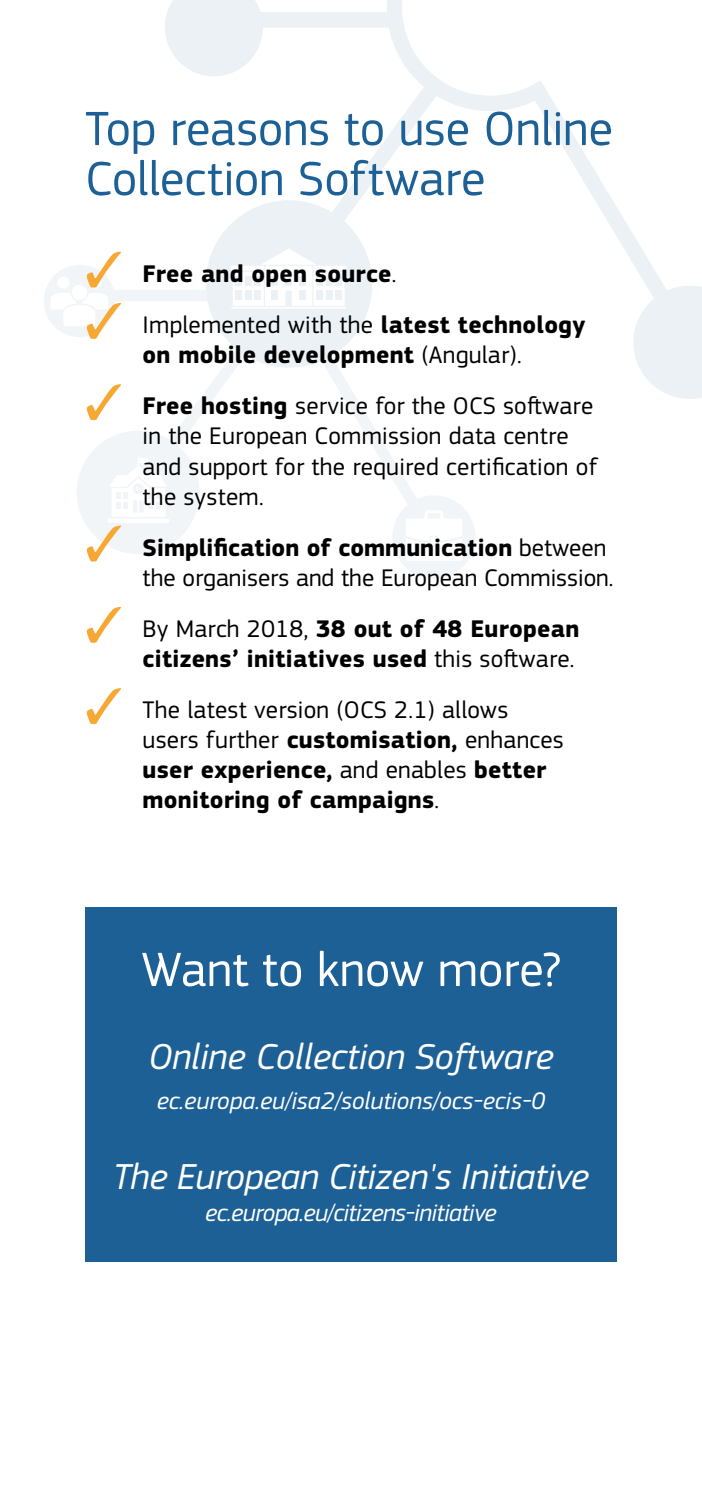
<style>
.page{position:relative;width:702px;height:1489px;background:#fff}
.page>*{position:absolute;margin:0;border:0;box-sizing:border-box;transform-origin:0 0}
.H1_Bleu{font:50px/50px "EC Square Sans Pro";color:#1d6096}
.t1{font:50px "EC Square Sans Pro";color:#fff}
.t2{font:italic 37.5px "EC Square Sans Pro";letter-spacing:-.01em;color:#fff}
.t3{font:25px/30px "EC Square Sans Pro";letter-spacing:.01em;color:#000}
.t4{font:700 25px/30px "EC Square Sans Pro";letter-spacing:.01em;color:#000;text-align:center}
.t5{font:italic 25px "EC Square Sans Pro";letter-spacing:-.01em;color:#fff}
.s1{color:#f7a832}
.s2{font-weight:400}
.s3{font-weight:700}
</style>
<div class="page">
<svg style="left:77px;top:399px;width:136px;height:155px"></svg>
<svg style="left:44px;top:265px;width:121px;height:72px"></svg>
<svg style="left:345px;top:399px;width:130px;height:179px"></svg>
<svg style="left:165px;top:0;width:537px;height:399px"></svg>
<div style="left:236px;top:290px;width:6px;height:10px;background:#ebf1f5"></div>
<div style="left:245px;top:290px;width:6px;height:10px;background:#ebf1f5"></div>
<div style="left:245px;top:276px;width:6px;height:10px;background:#ebf1f5"></div>
<div style="left:236px;top:276px;width:6px;height:10px;background:#ebf1f5"></div>
<div style="left:254px;top:290px;width:7px;height:10px;background:#ebf1f5"></div>
<div style="left:85px;top:907px;width:532px;height:354px;background:#1d6096"></div>
<p class="H1_Bleu" style="left:85px;top:104px;width:529px">Top reasons to use Online<br>Collection Software</p>
<p class="t4" style="left:85px;top:259px;width:313px"><span class="s1">✓</span> Free and open source<span class="s2">.</span></p>
<p class="t4" style="left:85px;top:311px;width:502px"><span class="s1">✓</span> <span class="s2">Implemented with the</span> latest technology on mobile development <span class="s2">(Angular).</span></p>
<p class="t3" style="left:143px;top:391px;width:456px;text-indent:-58px"><span class="s1">✓</span> <span class="s3">Free hosting</span> service for the OCS soſtware in the European Commission data centre and support for the required certification of the system.</p>
<p class="t3" style="left:85px;top:532px;width:530px;text-align:right"><span class="s1">✓</span> <span class="s3">Simplification of communication</span> between the organisers and the European Commission.</p>
<p class="t4" style="left:85px;top:614px;width:496px;text-align:right"><span class="s1">✓</span> <span class="s2">By March 2018,</span> 38 out of 48 European citizens’ initiatives used <span class="s2">this soſtware.</span></p>
<p class="t3" style="left:143px;top:695px;width:422px;text-indent:-58px"><span class="s1">✓</span> The latest version (OCS 2.1) allows users further <span class="s3">customisation,</span> enhances <span class="s3">user experience,</span> and enables <span class="s3">better monitoring of campaigns</span>.</p>
<h1 class="t1" style="left:141px;top:940px;width:421px">Want to know more?</h1>
<h2 class="t2" style="left:148px;top:1034px;width:407px">Online Collection Software</h2>
<h2 class="t5" style="left:157px;top:1085px;width:390px">ec.europa.eu/isa2/solutions/ocs-ecis-0</h2>
<h2 class="t2" style="left:113px;top:1154px;width:478px">The European Citizen's Initiative</h2>
<h2 class="t5" style="left:205px;top:1198px;width:293px">ec.europa.eu/citizens-initiative</h2>
</div>
